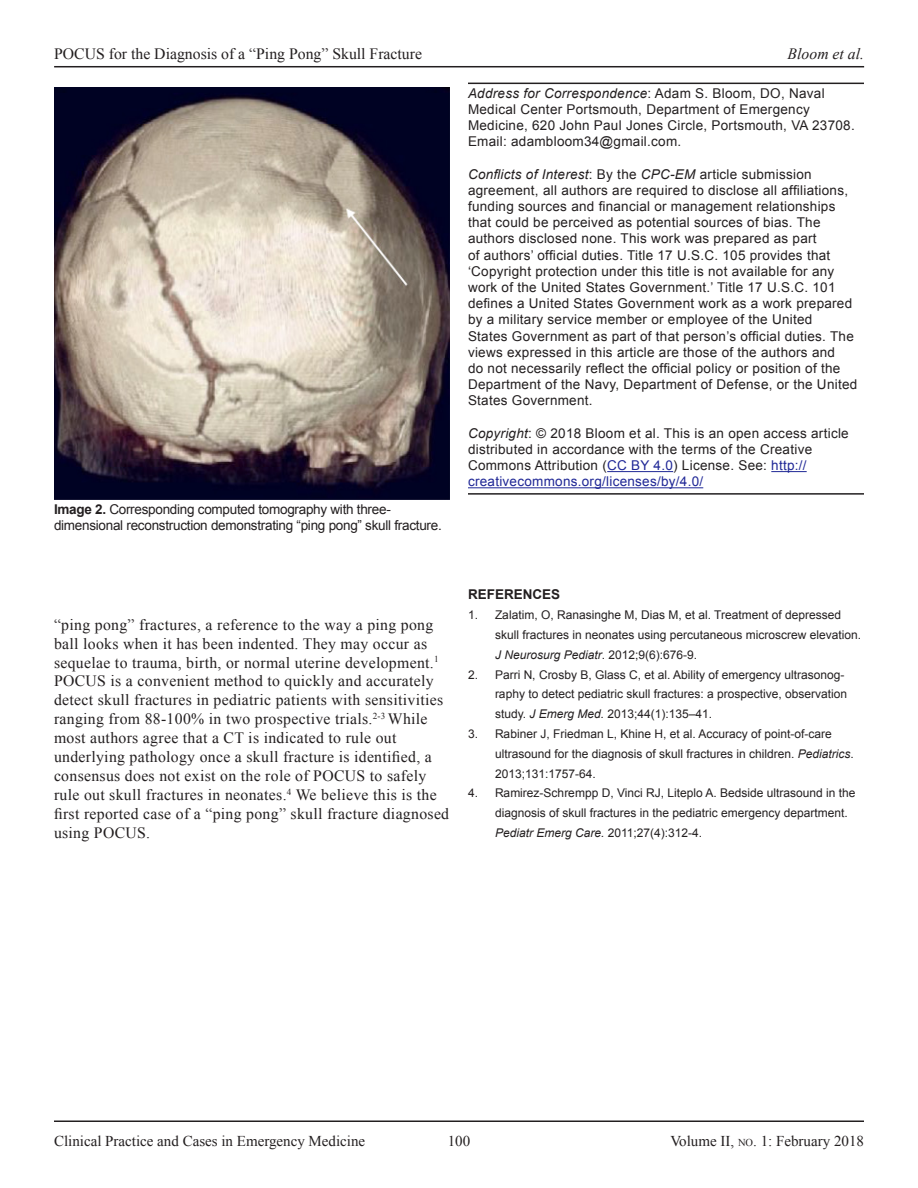
<style>
.page{position:relative;width:918px;height:1188px;background:#fff}
.page>*{position:absolute;margin:0;border:0;box-sizing:border-box;transform-origin:0 0}
.t1{font:15.75px/18.9px "Times New Roman";letter-spacing:.02em;color:#231f20}
.t2{font:15.75px "Times New Roman";color:#231f20}
.t3{font:italic 15.75px "Times New Roman";color:#231f20}
.t4{font:15px "Times New Roman";color:#231f20}
.t5{font:13.5px/16.2px "Arial";letter-spacing:.02em;color:#231f20}
.t6{font:13.5px/16.2px "Arial";letter-spacing:-.02em;color:#231f20}
.t7{font:700 13.5px "Arial";color:#231f20}
.t8{font:12px/19.8px "Arial";color:#231f20}
.s1{font-weight:700}
.s2{font-style:italic}
.s3{color:#1f2796}
.s4{font-size:10.5px}
</style>
<div class="page">
<hr style="left:54px;top:1120px;width:810px;height:2px;background:#231f20">
<hr style="left:54px;top:66px;width:810px;height:1px;background:#231f20">
<img style="left:54px;top:88px;width:396px;height:411px">
<hr style="left:468px;top:83px;width:396px;height:1px;background:#231f20">
<hr style="left:607px;top:471px;width:66px;height:1px;background:#1f2796">
<hr style="left:771px;top:471px;width:36px;height:1px;background:#1f2796">
<hr style="left:468px;top:493px;width:396px;height:2px;background:#231f20">
<hr style="left:468px;top:487px;width:235px;height:1px;background:#1f2796">
<p class="t2" style="left:54px;top:43px;width:369px">POCUS for the Diagnosis of a “Ping Pong” Skull Fracture</p>
<p class="t3" style="left:788px;top:43px;width:78px">Bloom et al.</p>
<p class="t6" style="left:54px;top:501px;width:389px"><span class="s1">Image 2.</span> Corresponding computed tomography with three&shy;dimensional reconstruction demonstrating “ping pong” skull fracture.</p>
<p class="t5" style="left:468px;top:85px;width:388px"><span class="s2">Address for Correspondence</span>: Adam S. Bloom, DO, Naval Medical Center Portsmouth, Department of Emergency Medicine, 620 John Paul Jones Circle, Portsmouth, VA 23708.<br>Email: adambloom34@gmail.com.</p>
<p class="t5" style="left:468px;top:166px;width:391px"><span class="s2">Conflicts of Interest</span>: By the <span class="s2">CPC-EM</span> article submission agreement, all authors are required to disclose all affiliations, funding sources and financial or management relationships that could be perceived as potential sources of bias. The authors disclosed none. This work was prepared as part<br>of authors’ official duties. Title 17 U.S.C. 105 provides that ‘Copyright protection under this title is not available for any work of the United States Government.’ Title 17 U.S.C. 101 defines a United States Government work as a work prepared by a military service member or employee of the United<br>States Government as part of that person’s official duties. The views expressed in this article are those of the authors and<br>do not necessarily reflect the official policy or position of the Department of the Navy, Department of Defense, or the United States Government.</p>
<p class="t5" style="left:468px;top:425px;width:382px"><span class="s2">Copyright</span>: © 2018 Bloom et al. This is an open access article distributed in accordance with the terms of the Creative Commons Attribution (<span class="s3">CC BY 4.0</span>) License. See: <span class="s3">http:// creativecommons.org/licenses/by/4.0/</span></p>
<p class="t1" style="left:54px;top:615px;width:397px">“ping pong” fractures, a reference to the way a ping pong ball looks when it has been indented. They may occur as sequelae to trauma, birth, or normal uterine development.<sup>1<br></sup>POCUS is a convenient method to quickly and accurately detect skull fractures in pediatric patients with sensitivities ranging from 88-100% in two prospective trials.<sup>2-3</sup> While most authors agree that a CT is indicated to rule out underlying pathology once a skull fracture is identified, a consensus does not exist on the role of POCUS to safely rule out skull fractures in neonates.<sup>4</sup> We believe this is the first reported case of a “ping pong” skull fracture diagnosed using POCUS.</p>
<p class="t7" style="left:468px;top:586px;width:94px">REFERENCES</p>
<p class="t8" style="left:495px;top:605px;width:368px;text-indent:-27px">1. Zalatim, O, Ranasinghe M, Dias M, et al. Treatment of depressed skull fractures in neonates using percutaneous microscrew elevation.<br><span class="s2">J Neurosurg Pediatr</span>. 2012;9(6):676-9.</p>
<p class="t8" style="left:495px;top:665px;width:354px;text-indent:-27px">2. Parri N, Crosby B, Glass C, et al. Ability of emergency ultrasonog&shy;raphy to detect pediatric skull fractures: a prospective, observation study. <span class="s2">J Emerg Med.</span> 2013;44(1):135–41.</p>
<p class="t8" style="left:495px;top:724px;width:360px;text-indent:-27px">3. Rabiner J, Friedman L, Khine H, et al. Accuracy of point-of-care ultrasound for the diagnosis of skull fractures in children. <span class="s2">Pediatrics</span>.<br>2013;131:1757-64.</p>
<p class="t8" style="left:495px;top:783px;width:362px;text-indent:-27px">4. Ramirez-Schrempp D, Vinci RJ, Liteplo A. Bedside ultrasound in the diagnosis of skull fractures in the pediatric emergency department.<br><span class="s2">Pediatr Emerg Care.</span> 2011;27(4):312-4.</p>
<p class="t4" style="left:54px;top:1131px;width:313px">Clinical Practice and Cases in Emergency Medicine</p>
<p class="t4" style="left:448px;top:1131px;width:24px">100</p>
<p class="t4" style="left:670px;top:1131px;width:195px">Volume II, <span class="s4">no</span>. 1: February 2018</p>
</div>
